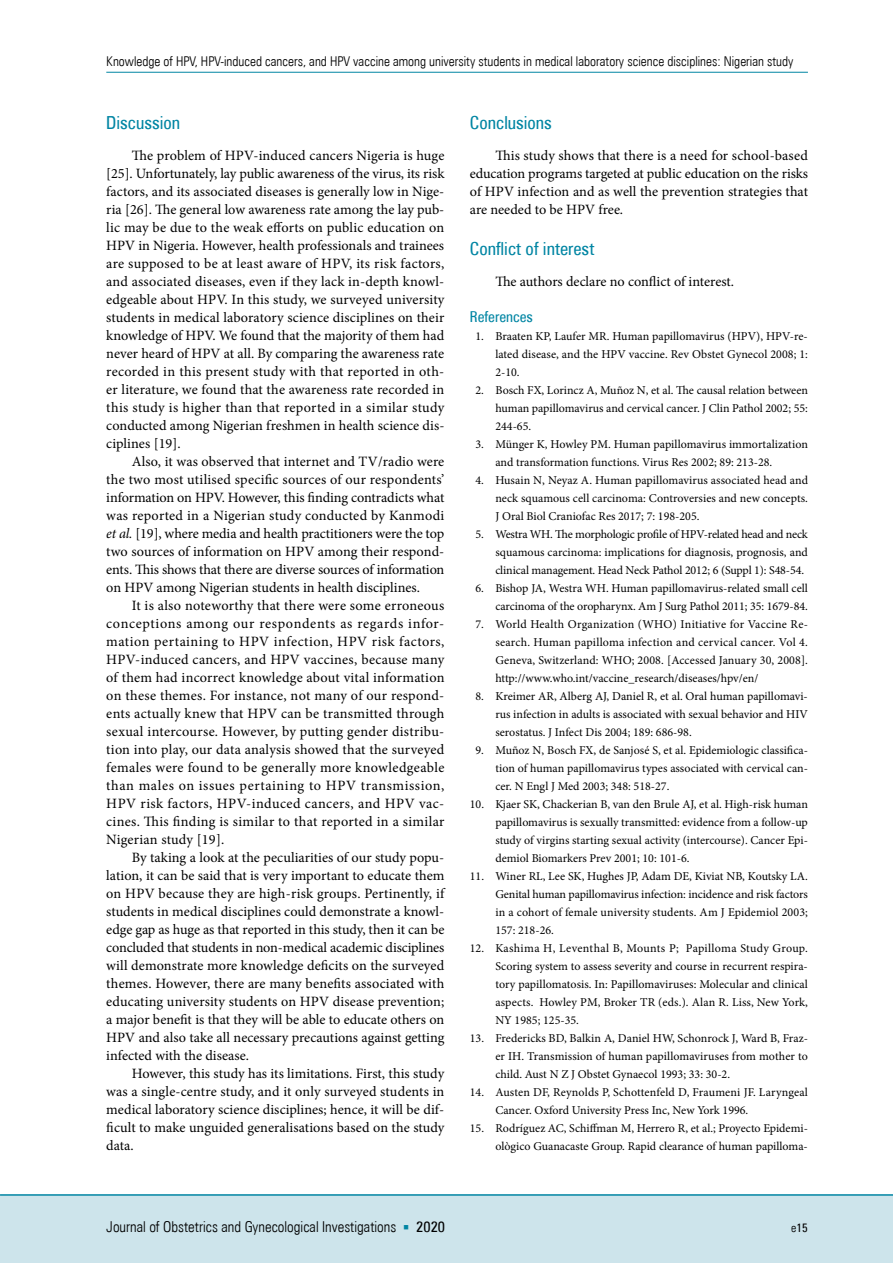
<style>
.page{position:relative;width:893px;height:1263px;background:#fff}
.page>*{position:absolute;margin:0;border:0;box-sizing:border-box;transform-origin:0 0}
.t1{font:18px "Zurich Cn EU";color:#0085a3}
.t2{font:15px "Zurich Lt Cn EU";color:#000}
.t3{font:15px "Zurich Cn EU";color:#0085a3}
.t4{font:14.25px/18px "Minion Pro";color:#000;text-align:justify}
.t5{font:13.5px "Zurich Lt Cn EU";color:#000}
.t6{font:12px/18px "Minion Pro";color:#000;text-align:justify}
.t7{font:12px "Zurich Cn EU";color:#000}
.s1{font-style:italic}
.s2{font-family:"Minion Pro";color:#0085a3}
.s3{font-family:"Zurich Cn EU"}
.s4{font-family:"Zurich Lt Cn EU"}
</style>
<div class="page">
<div style="left:0;top:1195px;width:893px;height:68px;background:#cde4eb"></div>
<hr style="left:0;top:1194px;width:893px;height:2px;background:#0085a3">
<hr style="left:106px;top:72px;width:702px;height:1px;background:#0085a3">
<p class="t5" style="left:106px;top:53px;width:689px">Knowledge of HPV, HPV-induced cancers, and HPV vaccine among university students in medical laboratory science disciplines: Nigerian study</p>
<p class="t1" style="left:106px;top:111px;width:75px">Discussion</p>
<p class="t4" style="left:106px;top:147px;width:340px;text-indent:26px">The problem of HPV-induced cancers Nigeria is huge [25]. Unfortunately, lay public awareness of the virus, its risk factors, and its associated diseases is generally low in Nige&shy;ria [26]. The general low awareness rate among the lay pub&shy;lic may be due to the weak efforts on public education on HPV in Nigeria. However, health professionals and trainees are supposed to be at least aware of HPV, its risk factors, and associated diseases, even if they lack in-depth knowl&shy;edgeable about HPV. In this study, we surveyed university students in medical laboratory science disciplines on their knowledge of HPV. We found that the majority of them had never heard of HPV at all. By comparing the awareness rate recorded in this present study with that reported in oth&shy;er literature, we found that the awareness rate recorded in this study is higher than that reported in a similar study conducted among Nigerian freshmen in health science dis&shy;ciplines [19].</p>
<p class="t4" style="left:106px;top:453px;width:340px;text-indent:26px">Also, it was observed that internet and TV/radio were the two most utilised specific sources of our respondents’ information on HPV. However, this finding contradicts what was reported in a Nigerian study conducted by Kanmodi <span class="s1">et al.</span> [19], where media and health practitioners were the top two sources of information on HPV among their respond&shy;ents. This shows that there are diverse sources of information on HPV among Nigerian students in health disciplines.</p>
<p class="t4" style="left:106px;top:597px;width:340px;text-indent:26px">It is also noteworthy that there were some erroneous conceptions among our respondents as regards infor&shy;mation pertaining to HPV infection, HPV risk factors, HPV-induced cancers, and HPV vaccines, because many of them had incorrect knowledge about vital information on these themes. For instance, not many of our respond&shy;ents actually knew that HPV can be transmitted through sexual intercourse. However, by putting gender distribu&shy;tion into play, our data analysis showed that the surveyed females were found to be generally more knowledgeable than males on issues pertaining to HPV transmission, HPV risk factors, HPV-induced cancers, and HPV vac&shy;cines. This finding is similar to that reported in a similar Nigerian study [19].</p>
<p class="t4" style="left:106px;top:849px;width:340px;text-indent:26px">By taking a look at the peculiarities of our study popu&shy;lation, it can be said that is very important to educate them on HPV because they are high-risk groups. Pertinently, if students in medical disciplines could demonstrate a knowl&shy;edge gap as huge as that reported in this study, then it can be concluded that students in non-medical academic disciplines will demonstrate more knowledge deficits on the surveyed themes. However, there are many benefits associated with educating university students on HPV disease prevention; a major benefit is that they will be able to educate others on HPV and also take all necessary precautions against getting infected with the disease.</p>
<p class="t4" style="left:106px;top:1065px;width:340px;text-indent:26px">However, this study has its limitations. First, this study was a single-centre study, and it only surveyed students in medical laboratory science disciplines; hence, it will be dif&shy;ficult to make unguided generalisations based on the study data.</p>
<p class="t1" style="left:470px;top:111px;width:84px">Conclusions</p>
<p class="t4" style="left:470px;top:147px;width:340px;text-indent:26px">This study shows that there is a need for school-based education programs targeted at public education on the risks of HPV infection and as well the prevention strategies that are needed to be HPV free.</p>
<p class="t1" style="left:470px;top:237px;width:126px">Conflict of interest</p>
<p class="t4" style="left:495px;top:273px;width:240px">The authors declare no conflict of interest.</p>
<p class="t3" style="left:470px;top:308px;width:65px">References</p>
<p class="t6" style="left:495px;top:328px;width:314px;text-indent:-20px">1. Braaten KP, Laufer MR. Human papillomavirus (HPV), HPV-re&shy;lated disease, and the HPV vaccine. Rev Obstet Gynecol 2008; 1:<br>2-10.</p>
<p class="t6" style="left:495px;top:382px;width:314px;text-indent:-20px">2. Bosch FX, Lorincz A, Muñoz N, et al. The causal relation between human papillomavirus and cervical cancer. J Clin Pathol 2002; 55:<br>244-65.</p>
<p class="t6" style="left:495px;top:436px;width:314px;text-indent:-20px">3. Münger K, Howley PM. Human papillomavirus immortalization and transformation functions. Virus Res 2002; 89: 213-28.</p>
<p class="t6" style="left:495px;top:472px;width:314px;text-indent:-20px">4. Husain N, Neyaz A. Human papillomavirus associated head and neck squamous cell carcinoma: Controversies and new concepts.<br>J Oral Biol Craniofac Res 2017; 7: 198-205.</p>
<p class="t6" style="left:495px;top:526px;width:314px;text-indent:-20px">5. Westra WH. The morphologic profile of HPV-related head and neck squamous carcinoma: implications for diagnosis, prognosis, and clinical management. Head Neck Pathol 2012; 6 (Suppl 1): S48-54.</p>
<p class="t6" style="left:475px;top:580px;width:334px;text-align:right">6. Bishop JA, Westra WH. Human papillomavirus-related small cell carcinoma of the oropharynx. Am J Surg Pathol 2011; 35: 1679-84.</p>
<p class="t6" style="left:495px;top:616px;width:314px;text-indent:-20px">7. World Health Organization (WHO) Initiative for Vaccine Re&shy;search. Human papilloma infection and cervical cancer. Vol 4.<br>Geneva, Switzerland: WHO; 2008. [Accessed January 30, 2008]. http://www.who.int/vaccine_research/diseases/hpv/en/</p>
<p class="t6" style="left:495px;top:688px;width:314px;text-indent:-20px">8. Kreimer AR, Alberg AJ, Daniel R, et al. Oral human papillomavi&shy;rus infection in adults is associated with sexual behavior and HIV serostatus. J Infect Dis 2004; 189: 686-98.</p>
<p class="t6" style="left:495px;top:742px;width:314px;text-indent:-20px">9. Muñoz N, Bosch FX, de Sanjosé S, et al. Epidemiologic classifica&shy;tion of human papillomavirus types associated with cervical can&shy;cer. N Engl J Med 2003; 348: 518-27.</p>
<p class="t6" style="left:495px;top:796px;width:314px;text-indent:-26px">10. Kjaer SK, Chackerian B, van den Brule AJ, et al. High-risk human papillomavirus is sexually transmitted: evidence from a follow-up study of virgins starting sexual activity (intercourse). Cancer Epi&shy;demiol Biomarkers Prev 2001; 10: 101-6.</p>
<p class="t6" style="left:495px;top:868px;width:314px;text-indent:-26px">11. Winer RL, Lee SK, Hughes JP, Adam DE, Kiviat NB, Koutsky LA.<br>Genital human papillomavirus infection: incidence and risk factors in a cohort of female university students. Am J Epidemiol 2003; 157: 218-26.</p>
<p class="t6" style="left:495px;top:940px;width:314px;text-indent:-26px">12. Kashima H, Leventhal B, Mounts P; Papilloma Study Group.<br>Scoring system to assess severity and course in recurrent respira&shy;tory papillomatosis. In: Papillomaviruses: Molecular and clinical aspects. Howley PM, Broker TR (eds.). Alan R. Liss, New York, NY 1985; 125-35.</p>
<p class="t6" style="left:495px;top:1030px;width:314px;text-indent:-26px">13. Fredericks BD, Balkin A, Daniel HW, Schonrock J, Ward B, Fraz&shy;er IH. Transmission of human papillomaviruses from mother to child. Aust N Z J Obstet Gynaecol 1993; 33: 30-2.</p>
<p class="t6" style="left:495px;top:1084px;width:314px;text-indent:-26px">14. Austen DF, Reynolds P, Schottenfeld D, Fraumeni JF. Laryngeal<br>Cancer. Oxford University Press Inc, New York 1996.</p>
<p class="t6" style="left:470px;top:1120px;width:340px;text-align:right">15. Rodríguez AC, Schiffman M, Herrero R, et al.; Proyecto Epidemi&shy;ològico Guanacaste Group. Rapid clearance of human papilloma-</p>
<p class="t2" style="left:106px;top:1218px;width:340px">Journal of Obstetrics and Gynecological Investigations <span class="s2">■</span> <span class="s3">2020</span></p>
<p class="t7" style="left:791px;top:1221px;width:18px"><span class="s4">e</span>15</p>
</div>
